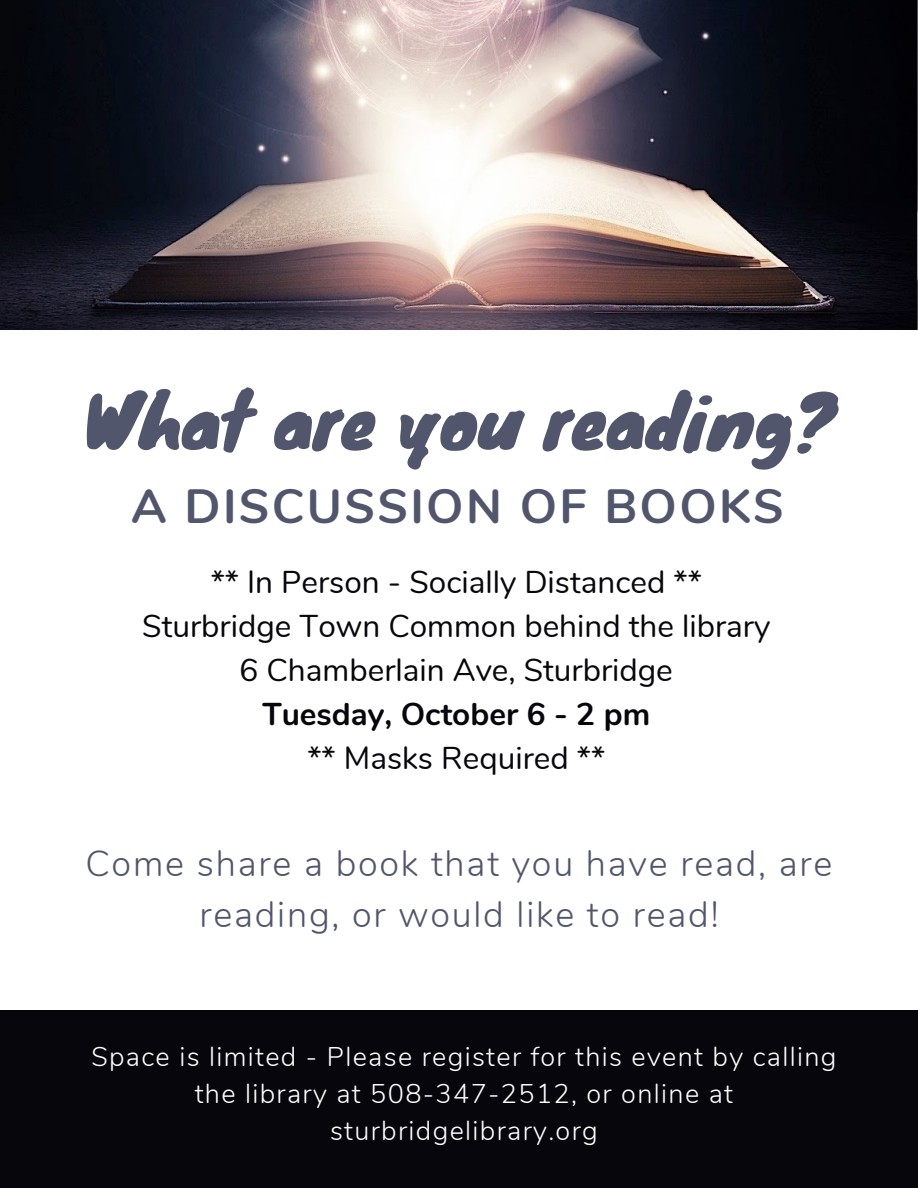
<style>
.page{position:relative;width:918px;height:1188px;background:#fff}
.page>*{position:absolute;margin:0;border:0;box-sizing:border-box;transform-origin:0 0}
.t1{font:72px "Knewave";color:#51566c}
.t2{font:700 48px "Nunito";letter-spacing:.05em;color:#51566c}
.t3{font:300 36px/51.3px "Nunito";letter-spacing:.05em;color:#51566c;text-align:center}
.t4{font:31.5px/43.8px "Nunito";color:#06060c;text-align:center}
.t5{font:700 31.5px "Nunito";color:#06060c}
.t6{font:300 27px/36.9px "Nunito";letter-spacing:.05em;color:#fff;text-align:center}
</style>
<div class="page">
<div style="left:0;top:1011px;width:918px;height:177px;background:#06060c"></div>
<img style="left:0;top:0;width:917px;height:330px">
<h1 class="t1" style="left:84px;top:363px;width:752px">What are you reading?</h1>
<h2 class="t2" style="left:131px;top:474px;width:654px">A DISCUSSION OF BOOKS</h2>
<p class="t4" style="left:142px;top:561px;width:629px">** In Person - Socially Distanced **<br>Sturbridge Town Common behind the library<br>6 Chamberlain Ave, Sturbridge</p>
<p class="t5" style="left:262px;top:693px;width:389px">Tuesday, October 6 - 2 pm</p>
<p class="t4" style="left:307px;top:737px;width:299px">** Masks Required **</p>
<p class="t3" style="left:85px;top:838px;width:749px">Come share a book that you have read, are reading, or would like to read!</p>
<p class="t6" style="left:91px;top:1038px;width:747px">Space is limited - Please register for this event by calling the library at 508-347-2512, or online at sturbridgelibrary.org</p>
</div>
